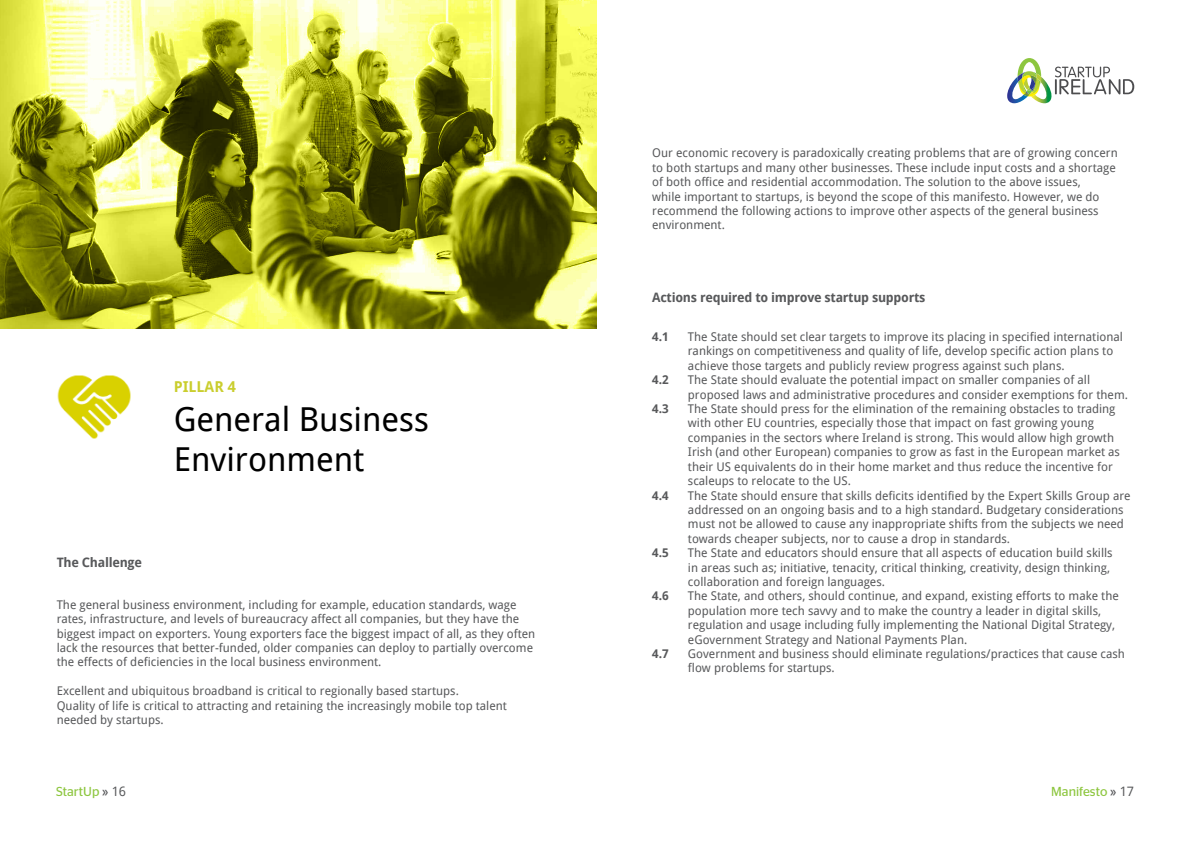
<style>
.page{position:relative;width:1191px;height:842px;background:#fff}
.page>*{position:absolute;margin:0;border:0;box-sizing:border-box;transform-origin:0 0}
.t1{font:33px/39.6px "Droid Sans";color:#000}
.t2{font:700 15px "Droid Sans";color:#cace2e}
.t3{font:700 13px "Droid Sans";letter-spacing:-.02em;color:#58595b}
.t4{font:13px "Stag Sans";color:#8dc63f}
.t5{font:12px/14.4px "Droid Sans";color:#58595b}
.t6{font:700 12px "Droid Sans";color:#58595b}
.s1{color:#58595b}
.s2{font-family:"Droid Sans";color:#58595b}
</style>
<div class="page">
<svg style="left:1007px;top:58px;width:127px;height:45px"></svg>
<img style="left:0;top:0;width:596px;height:328px">
<img style="left:57px;top:375px;width:74px;height:64px">
<p class="t2" style="left:174px;top:378px;width:64px">PILLAR 4</p>
<h1 class="t1" style="left:174px;top:400px;width:257px">General Business<br>Environment</h1>
<p class="t3" style="left:57px;top:555px;width:87px">The Challenge</p>
<p class="t5" style="left:57px;top:597px;width:480px">The general business environment, including for example, education standards, wage rates, infrastructure, and levels of bureaucracy affect all companies, but they have the biggest impact on exporters. Young exporters face the biggest impact of all, as they often lack the resources that better-funded, older companies can deploy to partially overcome the effects of deficiencies in the local business environment.</p>
<p class="t5" style="left:57px;top:684px;width:452px">Excellent and ubiquitous broadband is critical to regionally based startups.<br>Quality of life is critical to attracting and retaining the increasingly mobile top talent needed by startups.</p>
<p class="t5" style="left:652px;top:146px;width:467px">Our economic recovery is paradoxically creating problems that are of growing concern to both startups and many other businesses. These include input costs and a shortage of both office and residential accommodation. The solution to the above issues,<br>while important to startups, is beyond the scope of this manifesto. However, we do recommend the following actions to improve other aspects of the general business environment.</p>
<p class="t3" style="left:652px;top:289px;width:275px">Actions required to improve startup supports</p>
<p class="t6" style="left:652px;top:330px;width:18px">4.1</p>
<p class="t5" style="left:688px;top:330px;width:436px">The State should set clear targets to improve its placing in specified international rankings on competitiveness and quality of life, develop specific action plans to achieve those targets and publicly review progress against such plans.</p>
<p class="t6" style="left:652px;top:373px;width:18px">4.2</p>
<p class="t5" style="left:688px;top:373px;width:441px">The State should evaluate the potential impact on smaller companies of all proposed laws and administrative procedures and consider exemptions for them.</p>
<p class="t6" style="left:652px;top:402px;width:18px">4.3</p>
<p class="t5" style="left:688px;top:402px;width:433px">The State should press for the elimination of the remaining obstacles to trading with other EU countries, especially those that impact on fast growing young companies in the sectors where Ireland is strong. This would allow high growth Irish (and other European) companies to grow as fast in the European market as their US equivalents do in their home market and thus reduce the incentive for scaleups to relocate to the US.</p>
<p class="t6" style="left:652px;top:488px;width:18px">4.4</p>
<p class="t5" style="left:688px;top:488px;width:444px">The State should ensure that skills deficits identified by the Expert Skills Group are addressed on an ongoing basis and to a high standard. Budgetary considerations must not be allowed to cause any inappropriate shifts from the subjects we need towards cheaper subjects, nor to cause a drop in standards.</p>
<p class="t6" style="left:652px;top:546px;width:18px">4.5</p>
<p class="t5" style="left:688px;top:546px;width:426px">The State and educators should ensure that all aspects of education build skills in areas such as; initiative, tenacity, critical thinking, creativity, design thinking, collaboration and foreign languages.</p>
<p class="t6" style="left:652px;top:589px;width:18px">4.6</p>
<p class="t5" style="left:688px;top:589px;width:432px">The State, and others, should continue, and expand, existing efforts to make the population more tech savvy and to make the country a leader in digital skills, regulation and usage including fully implementing the National Digital Strategy, eGovernment Strategy and National Payments Plan.</p>
<p class="t6" style="left:652px;top:647px;width:18px">4.7</p>
<p class="t5" style="left:688px;top:646px;width:438px">Government and business should eliminate regulations/practices that cause cash flow problems for startups.</p>
<p class="t4" style="left:56px;top:784px;width:72px">StartUp <span class="s1">»</span> <span class="s2">16</span></p>
<p class="t4" style="left:1051px;top:784px;width:84px">Manifesto <span class="s1">»</span> <span class="s2">17</span></p>
</div>
